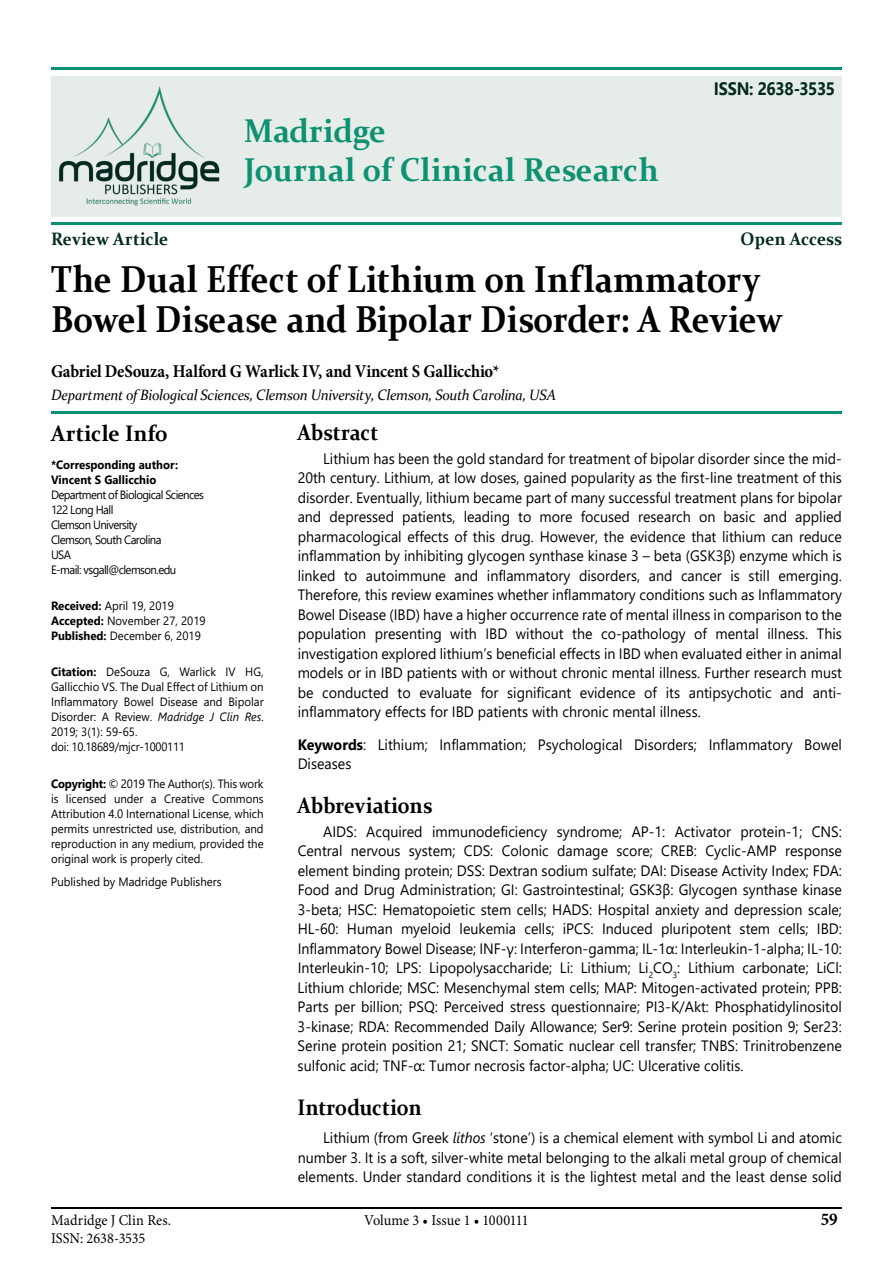
<style>
.page{position:relative;width:893px;height:1263px;background:#fff}
.page>*{position:absolute;margin:0;border:0;box-sizing:border-box;transform-origin:0 0}
.t1{font:700 37.5px/40.5px "Constantia";color:#000;scale:.9 1}
.t2{font:700 33px/39px "Constantia";color:#0e9172;scale:.95 1}
.t3{font:700 22.5px "Constantia";color:#000;scale:.9 1}
.t4{font:700 22.5px "Constantia";color:#000;scale:.95 1}
.t5{font:700 18px "Minion Pro";letter-spacing:-.01em;color:#000;scale:.92 1}
.t6{font:700 18px "Constantia";color:#032920;scale:.95 1}
.t7{font:700 18px "Segoe UI";letter-spacing:-.025em;color:#032920;scale:.9 1}
.t8{font:700 18px "Minion Pro";letter-spacing:-.01em;color:#000;scale:.95 1}
.t9{font:15px/19.5px "Segoe UI";color:#000;text-align:justify;scale:.95 1}
.t10{font:italic 15px "Constantia";letter-spacing:-.02em;color:#000;scale:.95 1}
.t11{font:15px "Minion Pro";color:#000;scale:.95 1}
.t12{font:12px/15px "Segoe UI";color:#000;scale:.95 1}
.t13{font:12px/15px "Segoe UI";letter-spacing:-.05em;color:#000;scale:.95 1}
.t14{font:700 12px/15px "Segoe UI";color:#000;scale:.95 1}
.s1{font-weight:700}
.s2{font-style:italic}
</style>
<div class="page">
<hr style="left:51px;top:1208px;width:791px;height:1px;background:#000">
<div style="left:51px;top:76px;width:791px;height:140px;background:#e6ede9"></div>
<hr style="left:51px;top:223px;width:791px;height:2px;background:#0e9172">
<hr style="left:51px;top:68px;width:791px;height:2px;background:#0e9172">
<img style="left:59px;top:86px;width:161px;height:120px">
<hr style="left:51px;top:411px;width:791px;height:2px;background:#0e9172">
<h2 class="t2" style="left:244px;top:109px;width:438px">Madridge<br>Journal of Clinical Research</h2>
<p class="t7" style="left:714px;top:71px;width:136px">ISSN: 2638-3535</p>
<p class="t6" style="left:51px;top:226px;width:125px">Review Article</p>
<p class="t6" style="left:741px;top:226px;width:108px">Open Access</p>
<h1 class="t1" style="left:51px;top:257px;width:814px">The Dual Effect of Lithium on Inflammatory<br>Bowel Disease and Bipolar Disorder: A Review</h1>
<p class="t5" style="left:51px;top:359px;width:489px">Gabriel DeSouza, Halford G Warlick IV, and Vincent S Gallicchio*</p>
<p class="t10" style="left:51px;top:384px;width:533px">Department of Biological Sciences, Clemson University, Clemson, South Carolina, USA</p>
<h3 class="t4" style="left:51px;top:418px;width:125px">Article Info</h3>
<p class="t14" style="left:51px;top:456px;width:135px">*Corresponding author:<br>Vincent S Gallicchio</p>
<p class="t13" style="left:51px;top:486px;width:163px">Department of Biological Sciences<br>122 Long Hall<br>Clemson University<br>Clemson, South Carolina<br>USA<br>E-mail: vsgall@clemson.edu</p>
<p class="t12" style="left:51px;top:597px;width:164px"><span class="s1">Received:</span> April 19, 2019<br><span class="s1">Accepted:</span> November 27, 2019<br><span class="s1">Published:</span> December 6, 2019</p>
<p class="t12" style="left:51px;top:663px;width:225px"><span class="s1">Citation:</span> DeSouza G, Warlick IV HG, Gallicchio VS. The Dual Effect of Lithium on Inflammatory Bowel Disease and Bipolar Disorder: A Review. <span class="s2">Madridge J Clin Res</span>.<br>2019; 3(1): 59-65.<br>doi: 10.18689/mjcr-1000111</p>
<p class="t12" style="left:51px;top:775px;width:225px;text-align:justify"><span class="s1">Copyright:</span> © 2019 The Author(s). This work is licensed under a Creative Commons Attribution 4.0 International License, which permits unrestricted use, distribution, and reproduction in any medium, provided the original work is properly cited.</p>
<p class="t12" style="left:51px;top:873px;width:181px">Published by Madridge Publishers</p>
<h3 class="t3" style="left:298px;top:417px;width:91px">Abstract</h3>
<p class="t9" style="left:298px;top:447px;width:574px;text-indent:26px">Lithium has been the gold standard for treatment of bipolar disorder since the mid-20th century. Lithium, at low doses, gained popularity as the first-line treatment of this disorder. Eventually, lithium became part of many successful treatment plans for bipolar and depressed patients, leading to more focused research on basic and applied pharmacological effects of this drug. However, the evidence that lithium can reduce inflammation by inhibiting glycogen synthase kinase 3 – beta (GSK3β) enzyme which is linked to autoimmune and inflammatory disorders, and cancer is still emerging.<br>Therefore, this review examines whether inflammatory conditions such as Inflammatory Bowel Disease (IBD) have a higher occurrence rate of mental illness in comparison to the population presenting with IBD without the co-pathology of mental illness. This investigation explored lithium’s beneficial effects in IBD when evaluated either in animal models or in IBD patients with or without chronic mental illness. Further research must be conducted to evaluate for significant evidence of its antipsychotic and anti&shy;inflammatory effects for IBD patients with chronic mental illness.</p>
<p class="t9" style="left:298px;top:733px;width:574px"><span class="s1">Keywords</span>: Lithium; Inflammation; Psychological Disorders; Inflammatory Bowel<br>Diseases</p>
<h3 class="t3" style="left:298px;top:790px;width:151px">Abbreviations</h3>
<p class="t9" style="left:298px;top:820px;width:574px;text-indent:26px">AIDS: Acquired immunodeficiency syndrome; AP-1: Activator protein-1; CNS:<br>Central nervous system; CDS: Colonic damage score; CREB: Cyclic-AMP response element binding protein; DSS: Dextran sodium sulfate; DAI: Disease Activity Index; FDA:<br>Food and Drug Administration; GI: Gastrointestinal; GSK3β: Glycogen synthase kinase 3-beta; HSC: Hematopoietic stem cells; HADS: Hospital anxiety and depression scale; HL-60: Human myeloid leukemia cells; iPCS: Induced pluripotent stem cells; IBD:<br>Inflammatory Bowel Disease; INF-γ: Interferon-gamma; IL-1α: Interleukin-1-alpha; IL-10:<br>Interleukin-10; LPS: Lipopolysaccharide; Li: Lithium; Li<sub>2</sub>CO<sub>3</sub>: Lithium carbonate; LiCl:<br>Lithium chloride; MSC: Mesenchymal stem cells; MAP: Mitogen-activated protein; PPB:<br>Parts per billion; PSQ: Perceived stress questionnaire; PI3-K/Akt: Phosphatidylinositol 3-kinase; RDA: Recommended Daily Allowance; Ser9: Serine protein position 9; Ser23:<br>Serine protein position 21; SNCT: Somatic nuclear cell transfer; TNBS: Trinitrobenzene sulfonic acid; TNF-α: Tumor necrosis factor-alpha; UC: Ulcerative colitis.</p>
<h3 class="t3" style="left:298px;top:1092px;width:139px">Introduction</h3>
<p class="t9" style="left:298px;top:1126px;width:574px;text-indent:26px">Lithium (from Greek <span class="s2">lithos</span> ‘stone’) is a chemical element with symbol Li and atomic number 3. It is a soft, silver-white metal belonging to the alkali metal group of chemical elements. Under standard conditions it is the lightest metal and the least dense solid</p>
<p class="t11" style="left:51px;top:1210px;width:128px">Madridge J Clin Res.</p>
<p class="t11" style="left:364px;top:1210px;width:175px">Volume 3 • Issue 1 • 1000111</p>
<p class="t8" style="left:821px;top:1206px;width:19px">59</p>
<p class="t11" style="left:51px;top:1228px;width:101px">ISSN: 2638-3535</p>
</div>
